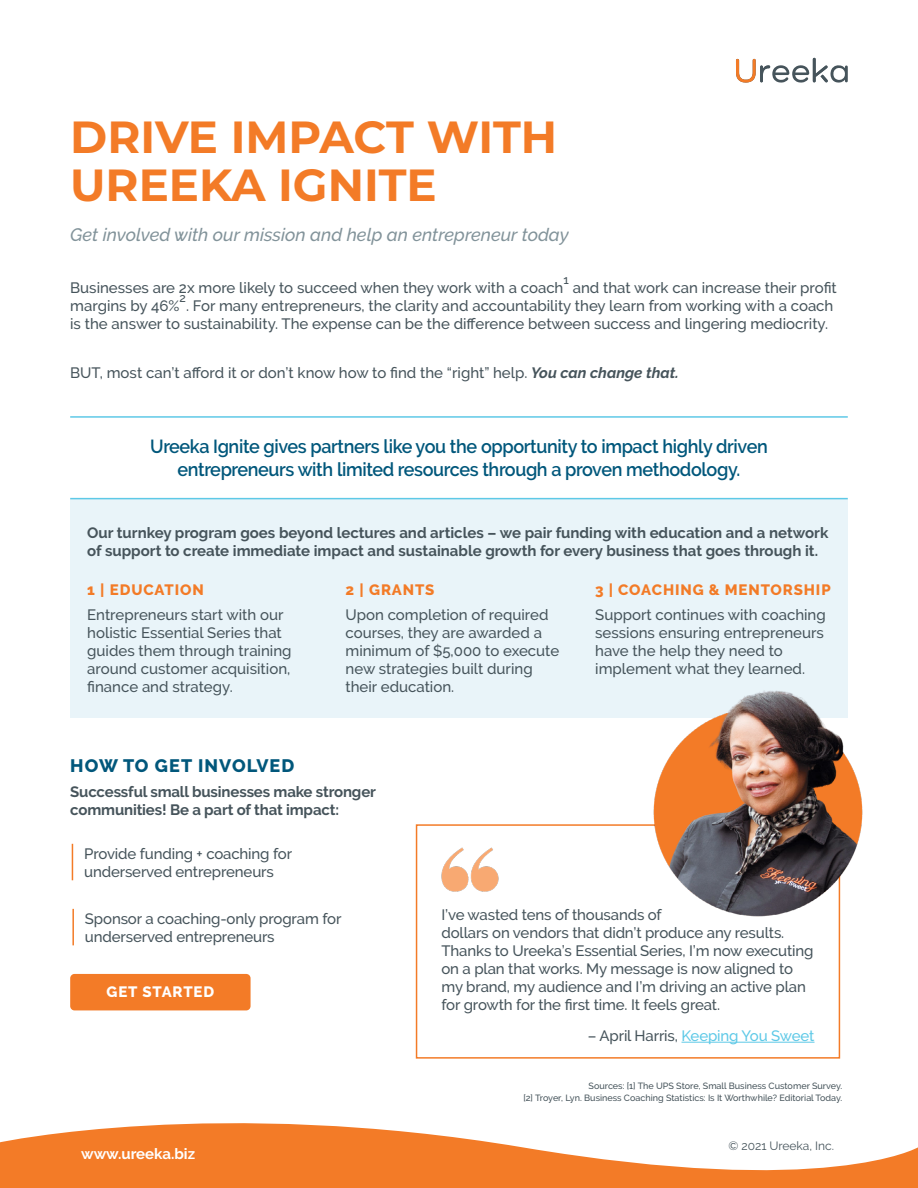
<style>
.page{position:relative;width:918px;height:1188px;background:#fff}
.page>*{position:absolute;margin:0;border:0;box-sizing:border-box;transform-origin:0 0}
.t1{font:700 45px/48px "Montserrat";color:#f37b27}
.t2{font:600 18.9px/22.5px "Raleway";letter-spacing:-.02em;color:#01577b;text-align:center;scale:.95 1}
.t3{font:italic 500 18px "Raleway";color:#82939a}
.t4{font:800 18px "Raleway";letter-spacing:.06em;color:#01577b}
.t5{font:500 15px/18px "Raleway";color:#46545b}
.t6{font:700 15px/18px "Raleway";color:#46545b}
.t7{font:800 15px "Raleway";letter-spacing:.06em;color:#f37b27}
.t8{font:500 15px "Raleway";letter-spacing:-.01em;color:#5ec9e7}
.t9{font:700 15px "Raleway";color:#fff}
.t10{font:800 15px "Raleway";letter-spacing:.06em;color:#fff}
.t11{font:12px "Raleway";color:#46545b}
.t12{font:500 12px "Raleway";color:#46545b}
.t13{font:500 9px/12px "Raleway";color:#46545b;text-align:right}
.s1{font-weight:700;font-style:italic}
.s2{color:#46545b}
</style>
<div class="page">
<svg style="left:0;top:1123px;width:918px;height:65px;fill:#f37b27"></svg>
<svg style="left:736px;top:58px;width:112px;height:25px"></svg>
<div style="left:70px;top:974px;width:181px;height:36px;background:#f37b27;border-radius:4px"></div>
<hr style="left:72px;top:844px;width:1px;height:36px;background:#f37b27">
<hr style="left:72px;top:909px;width:2px;height:36px;background:#f37b27">
<div style="left:416px;top:824px;width:424px;height:235px;border:2px solid #f37b27"></div>
<hr style="left:682px;top:1042px;width:133px;height:1px;background:#5ec9e7">
<img style="left:441px;top:847px;width:58px;height:45px">
<div style="left:70px;top:499px;width:778px;height:219px;background:#e9f4f9"></div>
<hr style="left:70px;top:416px;width:778px;height:2px;background:#5ec9e7">
<hr style="left:70px;top:498px;width:778px;height:1px;background:#5ec9e7">
<img style="left:634px;top:690px;width:229px;height:227px">
<h1 class="t1" style="left:70px;top:111px;width:489px">DRIVE IMPACT WITH<br>UREEKA IGNITE</h1>
<p class="t3" style="left:70px;top:224px;width:500px">Get involved with our mission and help an entrepreneur today</p>
<p class="t5" style="left:70px;top:278px;width:495px">Businesses are 2x more likely to succeed when they work with a coach</p>
<p class="t12" style="left:564px;top:273px;width:7px">1</p>
<p class="t5" style="left:70px;top:278px;width:768px;text-align:right">and that work can increase their profit<br>margins by 46% . For many entrepreneurs, the clarity and accountability they learn from working with a coach</p>
<p class="t12" style="left:180px;top:291px;width:8px">2</p>
<p class="t5" style="left:70px;top:314px;width:760px">is the answer to sustainability. The expense can be the difference between success and lingering mediocrity.</p>
<p class="t5" style="left:70px;top:364px;width:610px">BUT, most can’t afford it or don’t know how to find the “right” help. <span class="s1">You can change that.</span></p>
<p class="t2" style="left:150px;top:436px;width:652px">Ureeka Ignite gives partners like you the opportunity to impact highly driven entrepreneurs with limited resources through a proven methodology.</p>
<p class="t6" style="left:87px;top:523px;width:743px">Our turnkey program goes beyond lectures and articles – we pair funding with education and a network of support to create immediate impact and sustainable growth for every business that goes through it.</p>
<p class="t7" style="left:87px;top:582px;width:118px">1 | EDUCATION</p>
<p class="t5" style="left:87px;top:606px;width:206px">Entrepreneurs start with our holistic Essential Series that guides them through training around customer acquisition, finance and strategy.</p>
<p class="t7" style="left:345px;top:582px;width:90px">2 | GRANTS</p>
<p class="t5" style="left:345px;top:606px;width:215px">Upon completion of required courses, they are awarded a minimum of $5,000 to execute new strategies built during their education.</p>
<p class="t7" style="left:595px;top:582px;width:237px">3 | COACHING &amp; MENTORSHIP</p>
<p class="t5" style="left:595px;top:606px;width:232px">Support continues with coaching sessions ensuring entrepreneurs have the help they need to implement what they learned.</p>
<p class="t4" style="left:70px;top:756px;width:226px">HOW TO GET INVOLVED</p>
<p class="t6" style="left:70px;top:783px;width:307px">Successful small businesses make stronger communities! Be a part of that impact:</p>
<p class="t5" style="left:84px;top:844px;width:210px">Provide funding + coaching for underserved entrepreneurs</p>
<p class="t5" style="left:85px;top:909px;width:258px">Sponsor a coaching-only program for underserved entrepreneurs</p>
<p class="t5" style="left:441px;top:905px;width:374px">I’ve wasted tens of thousands of<br>dollars on vendors that didn’t produce any results.<br>Thanks to Ureeka’s Essential Series, I’m now executing on a plan that works. My message is now aligned to my brand, my audience and I’m driving an active plan for growth for the first time. It feels great.</p>
<p class="t8" style="left:588px;top:1027px;width:228px"><span class="s2">– April Harris,</span> Keeping You Sweet</p>
<p class="t13" style="left:523px;top:1079px;width:320px">Sources: [1] The UPS Store, Small Business Customer Survey.<br>[2] Troyer, Lyn. Business Coaching Statistics: Is It Worthwhile? Editorial Today.</p>
<p class="t10" style="left:107px;top:983px;width:109px">GET STARTED</p>
<p class="t9" style="left:81px;top:1145px;width:116px">www.ureeka.biz</p>
<p class="t11" style="left:728px;top:1138px;width:107px">© 2021 Ureeka, Inc.</p>
</div>
